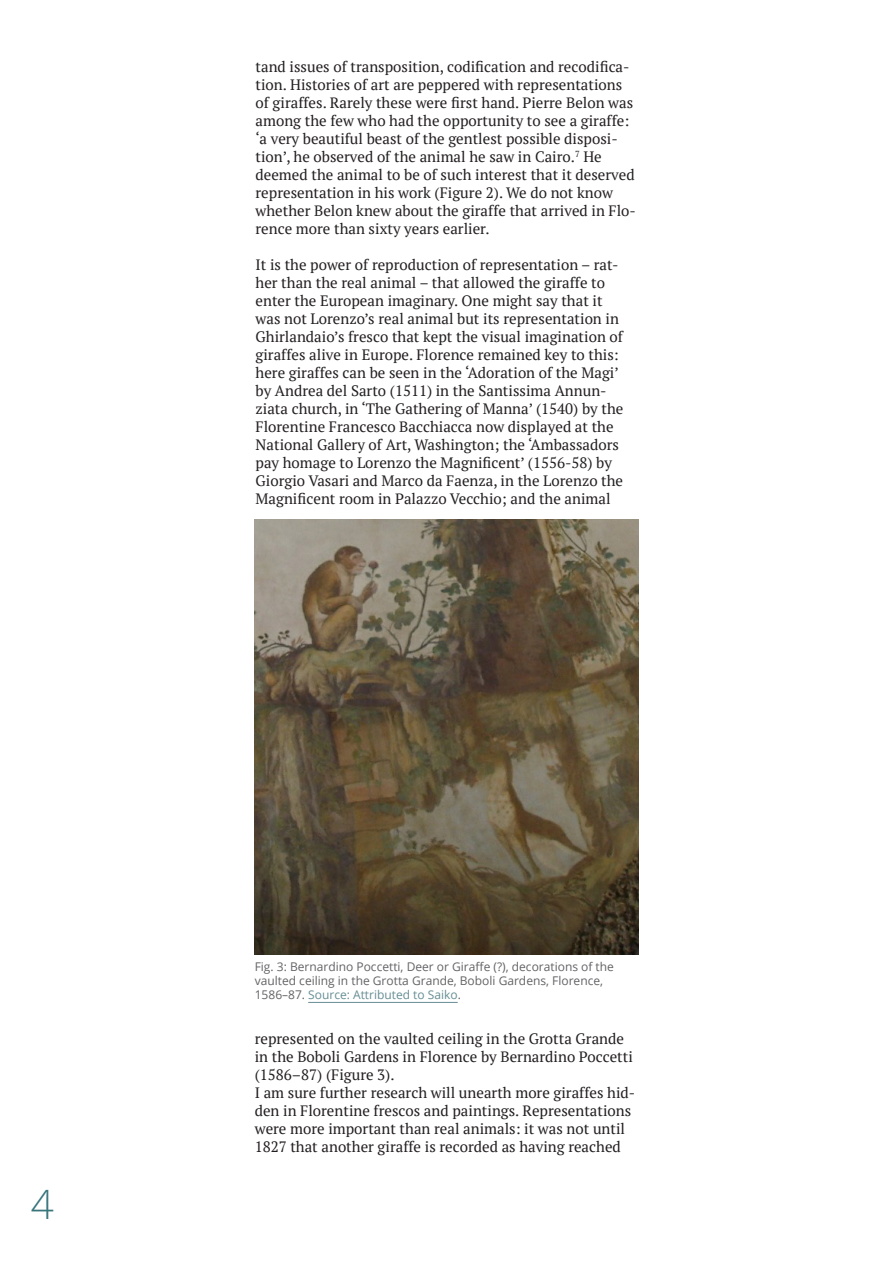
<style>
.page{position:relative;width:893px;height:1263px;background:#fff}
.page>*{position:absolute;margin:0;border:0;box-sizing:border-box;transform-origin:0 0}
.t1{font:300 40.5px "Open Sans";color:#37757b}
.LAUFTEXT{font:15px/18px "PT Serif";color:#231f20}
.Bildunterschrift{font:12px/14.4px "Open Sans";color:#636366}
.s1{color:#668e94}
</style>
<div class="page">
<hr style="left:308px;top:1002px;width:150px;height:1px;background:#668e94">
<img style="left:255px;top:520px;width:383px;height:434px">
<h1 class="t1" style="left:31px;top:1177px;width:25px">4</h1>
<p class="LAUFTEXT" style="left:256px;top:58px;width:382px">tand issues of transposition, codification and recodifica&shy;tion. Histories of art are peppered with representations of giraffes. Rarely these were first hand. Pierre Belon was among the few who had the opportunity to see a giraffe: ‘a very beautiful beast of the gentlest possible disposi&shy;tion’, he observed of the animal he saw in Cairo.<sup>7</sup> He deemed the animal to be of such interest that it deserved representation in his work (Figure 2). We do not know whether Belon knew about the giraffe that arrived in Flo&shy;rence more than sixty years earlier.</p>
<p class="LAUFTEXT" style="left:256px;top:256px;width:369px">It is the power of reproduction of representation – rat&shy;her than the real animal – that allowed the giraffe to enter the European imaginary. One might say that it was not Lorenzo’s real animal but its representation in Ghirlandaio’s fresco that kept the visual imagination of giraffes alive in Europe. Florence remained key to this: here giraffes can be seen in the ‘Adoration of the Magi’ by Andrea del Sarto (1511) in the Santissima Annun&shy;ziata church, in ‘The Gathering of Manna’ (1540) by the Florentine Francesco Bacchiacca now displayed at the National Gallery of Art, Washington; the ‘Ambassadors pay homage to Lorenzo the Magnificent’ (1556-58) by Giorgio Vasari and Marco da Faenza, in the Lorenzo the Magnificent room in Palazzo Vecchio; and the animal</p>
<p class="Bildunterschrift" style="left:255px;top:959px;width:361px">Fig. 3: Bernardino Poccetti, Deer or Giraffe (?), decorations of the vaulted ceiling in the Grotta Grande, Boboli Gardens, Florence,<br>1586–87. <span class="s1">Source: Attributed to Saiko</span>.</p>
<p class="LAUFTEXT" style="left:255px;top:1030px;width:380px">represented on the vaulted ceiling in the Grotta Grande in the Boboli Gardens in Florence by Bernardino Poccetti (1586–87) (Figure 3).</p>
<p class="LAUFTEXT" style="left:255px;top:1084px;width:382px">I am sure further research will unearth more giraffes hid&shy;den in Florentine frescos and paintings. Representations were more important than real animals: it was not until 1827 that another giraffe is recorded as having reached</p>
</div>
